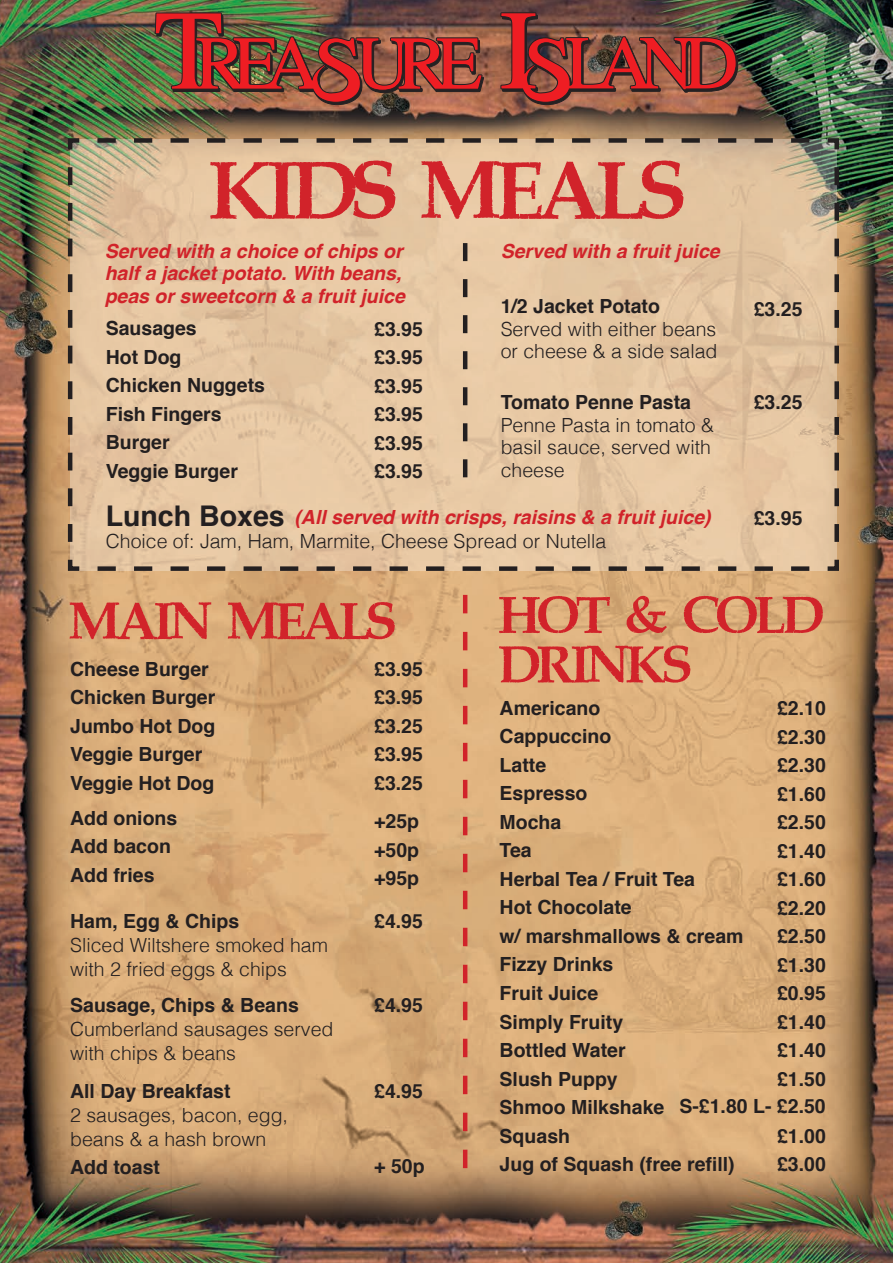
<style>
.page{position:relative;width:893px;height:1263px;background:#fff}
.page>*{position:absolute;margin:0;border:0;box-sizing:border-box;transform-origin:0 0}
.t1{font:85.2px "Pirates Bay";color:#d1232a}
.t2{font:54.3px/49.5px "Pirates Bay";color:#d1232a}
.t3{font:700 19.5px/28.5px "Helvetica";color:#231f20}
.t4{font:300 19.5px/22.5px "Helvetica";color:#231f20}
.t5{font:italic 700 19.5px/22.5px "Helvetica";color:#d1232a}
.s1{font-weight:700;font-size:28.5px}
.s2{font-weight:700;font-style:italic;color:#d1232a}
</style>
<div class="page">
<img style="left:0;top:0;width:893px;height:1263px">
<img style="left:154px;top:11px;width:331px;height:95px">
<img style="left:500px;top:12px;width:239px;height:94px">
<svg style="left:463px;top:595px;width:4px;height:573px;background:#d56651"></svg>
<svg style="left:66px;top:136px;width:775px;height:437px;background:#dfc19e"></svg>
<h1 class="t1" style="left:211px;top:144px;width:472px">KIDS MEALS</h1>
<p class="t5" style="left:105px;top:240px;width:302px">Served with a choice of chips or half a jacket potato. With beans, peas or sweetcorn &amp; a fruit juice</p>
<p class="t3" style="left:374px;top:315px;width:50px;text-align:justify">£3.95 £3.95 £3.95 £3.95 £3.95 £3.95</p>
<p class="t3" style="left:106px;top:314px;width:161px">Sausages<br>Hot Dog<br>Chicken Nuggets<br>Fish Fingers<br>Burger<br>Veggie Burger</p>
<p class="t5" style="left:501px;top:240px;width:220px">Served with a fruit juice</p>
<p class="t3" style="left:501px;top:292px;width:161px">1/2 Jacket Potato</p>
<p class="t4" style="left:501px;top:316px;width:218px">Served with either beans or cheese &amp; a side salad</p>
<p class="t3" style="left:501px;top:388px;width:192px">Tomato Penne Pasta</p>
<p class="t4" style="left:501px;top:412px;width:215px">Penne Pasta in tomato &amp; basil sauce, served with cheese</p>
<p class="t3" style="left:754px;top:295px;width:50px">£3.25</p>
<p class="t3" style="left:754px;top:388px;width:50px">£3.25</p>
<p class="t4" style="left:106px;top:504px;width:606px;line-height:23.9px"><span class="s1">Lunch Boxes</span> <span class="s2">(All served with crisps, raisins &amp; a fruit juice)<br></span>Choice of: Jam, Ham, Marmite, Cheese Spread or Nutella</p>
<p class="t3" style="left:754px;top:504px;width:50px">£3.95</p>
<h2 class="t2" style="left:70px;top:593px;width:325px">MAIN MEALS</h2>
<p class="t3" style="left:70px;top:655px;width:147px">Cheese Burger<br>Chicken Burger<br>Jumbo Hot Dog<br>Veggie Burger<br>Veggie Hot Dog</p>
<p class="t3" style="left:374px;top:655px;width:50px;text-align:justify">£3.95 £3.95 £3.25 £3.95 £3.25</p>
<p class="t3" style="left:374px;top:807px;width:46px;text-align:justify">+25p +50p +95p</p>
<p class="t3" style="left:70px;top:804px;width:109px">Add onions<br>Add bacon<br>Add fries</p>
<p class="t3" style="left:70px;top:907px;width:171px">Ham, Egg &amp; Chips</p>
<p class="t4" style="left:70px;top:932px;width:259px;line-height:24px">Sliced Wiltshere smoked ham with 2 fried eggs &amp; chips</p>
<p class="t3" style="left:70px;top:991px;width:230px">Sausage, Chips &amp; Beans</p>
<p class="t4" style="left:70px;top:1016px;width:265px;line-height:24px">Cumberland sausages served with chips &amp; beans</p>
<p class="t3" style="left:70px;top:1077px;width:162px">All Day Breakfast</p>
<p class="t4" style="left:70px;top:1101px;width:219px;line-height:24px">2 sausages, bacon, egg, beans &amp; a hash brown</p>
<p class="t3" style="left:70px;top:1153px;width:91px">Add toast</p>
<p class="t3" style="left:374px;top:907px;width:50px">£4.95</p>
<p class="t3" style="left:374px;top:991px;width:50px">£4.95</p>
<p class="t3" style="left:374px;top:1077px;width:50px">£4.95</p>
<p class="t3" style="left:374px;top:1152px;width:52px">+ 50p</p>
<h2 class="t2" style="left:500px;top:587px;width:324px">HOT &amp; COLD<br>DRINKS</h2>
<p class="t3" style="left:500px;top:694px;width:245px">Americano<br>Cappuccino<br>Latte<br>Espresso<br>Mocha<br>Tea<br>Herbal Tea / Fruit Tea<br>Hot Chocolate<br>w/ marshmallows &amp; cream<br>Fizzy Drinks<br>Fruit Juice<br>Simply Fruity<br>Bottled Water<br>Slush Puppy<br>Shmoo Milkshake<br>Squash<br>Jug of Squash (free refill)</p>
<p class="t3" style="left:777px;top:694px;width:50px;text-align:justify">£2.10 £2.30 £2.30 £1.60 £2.50 £1.40 £1.60 £2.20 £2.50 £1.30 £0.95 £1.40 £1.40 £1.50</p>
<p class="t3" style="left:679px;top:1092px;width:148px">S-£1.80 L- £2.50</p>
<p class="t3" style="left:777px;top:1122px;width:50px">£1.00 £3.00</p>
</div>
